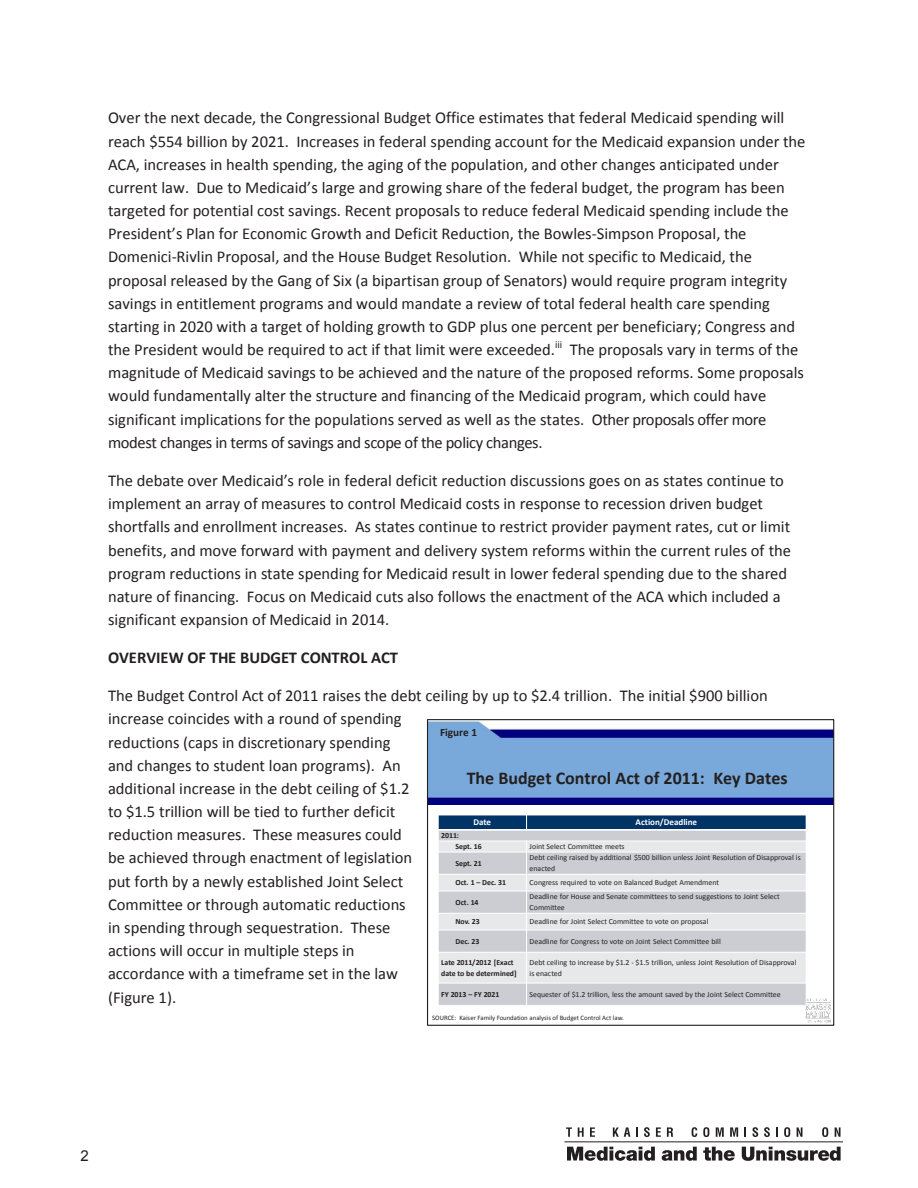
<style>
.page{position:relative;width:918px;height:1188px;background:#fff}
.page>*{position:absolute;margin:0;border:0;box-sizing:border-box;transform-origin:0 0}
.t1{font:700 18px "Calibri";color:#231f20}
.t2{font:16.5px/23.2px "Calibri";color:#231f20}
.t3{font:700 16.5px "Calibri";color:#231f20}
.t4{font:15px "Arial";color:#231f20}
.t5{font:700 11.25px "Calibri";letter-spacing:-.005em;color:#231f20}
.t6{font:10.5px "Calibri";color:#231f20}
.t7{font:700 9px "Calibri";color:#fff}
.t8{font:700 7.95px "Calibri";letter-spacing:-.005em;color:#231f20}
.t9{font:7.8px/10.9px "Calibri";letter-spacing:-.005em;color:#231f20}
.t10{font:700 7.8px/11.1px "Calibri";letter-spacing:-.005em;color:#231f20}
.t11{font:6.75px "Calibri";letter-spacing:-.005em;color:#231f20}
</style>
<div class="page">
<svg style="left:566px;top:1127px;width:6px;height:10px"></svg>
<svg style="left:578px;top:1127px;width:6px;height:10px"></svg>
<svg style="left:590px;top:1127px;width:5px;height:10px"></svg>
<svg style="left:613px;top:1127px;width:17px;height:10px"></svg>
<svg style="left:636px;top:1127px;width:2px;height:10px"></svg>
<svg style="left:644px;top:1127px;width:6px;height:10px"></svg>
<svg style="left:656px;top:1127px;width:5px;height:10px"></svg>
<svg style="left:667px;top:1127px;width:6px;height:10px"></svg>
<svg style="left:692px;top:1127px;width:5px;height:10px"></svg>
<svg style="left:703px;top:1127px;width:6px;height:10px"></svg>
<svg style="left:716px;top:1127px;width:8px;height:10px"></svg>
<svg style="left:730px;top:1127px;width:8px;height:10px"></svg>
<svg style="left:753px;top:1127px;width:5px;height:10px"></svg>
<svg style="left:764px;top:1127px;width:6px;height:10px"></svg>
<svg style="left:776px;top:1127px;width:2px;height:10px"></svg>
<svg style="left:784px;top:1127px;width:6px;height:10px"></svg>
<svg style="left:797px;top:1127px;width:5px;height:10px"></svg>
<svg style="left:822px;top:1127px;width:6px;height:10px"></svg>
<svg style="left:835px;top:1127px;width:6px;height:10px"></svg>
<svg style="left:567px;top:1147px;width:88px;height:14px"></svg>
<svg style="left:662px;top:1147px;width:35px;height:14px"></svg>
<svg style="left:703px;top:1147px;width:32px;height:14px"></svg>
<svg style="left:742px;top:1147px;width:99px;height:14px"></svg>
<hr style="left:564px;top:1141px;width:279px;height:1px;background:#231f20">
<img style="left:429px;top:721px;width:403px;height:84px">
<img style="left:806px;top:998px;width:24px;height:24px">
<div style="left:804px;top:996px;width:28px;height:28px;border:1px solid #fff"></div>
<div style="left:438px;top:815px;width:89px;height:15px;background:#003466"></div>
<div style="left:527px;top:815px;width:279px;height:15px;background:#003466"></div>
<div style="left:438px;top:830px;width:368px;height:11px;background:#cbcdd3"></div>
<div style="left:438px;top:841px;width:89px;height:11px;background:#e7e8ea"></div>
<div style="left:527px;top:841px;width:279px;height:11px;background:#e7e8ea"></div>
<div style="left:438px;top:852px;width:89px;height:22px;background:#cbcdd3"></div>
<div style="left:527px;top:852px;width:279px;height:22px;background:#cbcdd3"></div>
<div style="left:438px;top:874px;width:89px;height:17px;background:#e7e8ea"></div>
<div style="left:527px;top:874px;width:279px;height:17px;background:#e7e8ea"></div>
<div style="left:438px;top:891px;width:89px;height:22px;background:#cbcdd3"></div>
<div style="left:527px;top:891px;width:279px;height:22px;background:#cbcdd3"></div>
<div style="left:438px;top:913px;width:89px;height:17px;background:#e7e8ea"></div>
<div style="left:527px;top:913px;width:279px;height:17px;background:#e7e8ea"></div>
<div style="left:438px;top:930px;width:89px;height:22px;background:#cbcdd3"></div>
<div style="left:527px;top:930px;width:279px;height:22px;background:#cbcdd3"></div>
<div style="left:438px;top:952px;width:89px;height:31px;background:#e7e8ea"></div>
<div style="left:527px;top:952px;width:279px;height:31px;background:#e7e8ea"></div>
<div style="left:438px;top:983px;width:89px;height:22px;background:#cbcdd3"></div>
<div style="left:527px;top:983px;width:279px;height:22px;background:#cbcdd3"></div>
<svg style="left:526px;top:816px;width:1px;height:13px"></svg>
<hr style="left:526px;top:841px;width:1px;height:165px;background:#fff">
<hr style="left:438px;top:829px;width:368px;height:2px;background:#fff">
<hr style="left:438px;top:841px;width:368px;height:1px;background:#fff">
<hr style="left:438px;top:852px;width:368px;height:1px;background:#fff">
<hr style="left:438px;top:874px;width:368px;height:1px;background:#fff">
<hr style="left:438px;top:891px;width:368px;height:1px;background:#fff">
<hr style="left:438px;top:913px;width:368px;height:1px;background:#fff">
<hr style="left:438px;top:930px;width:368px;height:1px;background:#fff">
<hr style="left:438px;top:952px;width:368px;height:1px;background:#fff">
<hr style="left:438px;top:983px;width:368px;height:1px;background:#fff">
<hr style="left:438px;top:815px;width:1px;height:191px;background:#fff">
<hr style="left:806px;top:815px;width:1px;height:191px;background:#fff">
<hr style="left:438px;top:815px;width:368px;height:1px;background:#fff">
<hr style="left:438px;top:1005px;width:368px;height:1px;background:#fff">
<div style="left:427px;top:719px;width:407px;height:307px;border:1px solid #231f20"></div>
<p class="t2" style="left:108px;top:107px;width:699px">Over the next decade, the Congressional Budget Office estimates that federal Medicaid spending will reach $554 billion by 2021. Increases in federal spending account for the Medicaid expansion under the ACA, increases in health spending, the aging of the population, and other changes anticipated under current law. Due to Medicaid’s large and growing share of the federal budget, the program has been targeted for potential cost savings. Recent proposals to reduce federal Medicaid spending include the President’s Plan for Economic Growth and Deficit Reduction, the Bowles-Simpson Proposal, the Domenici-Rivlin Proposal, and the House Budget Resolution. While not specific to Medicaid, the proposal released by the Gang of Six (a bipartisan group of Senators) would require program integrity savings in entitlement programs and would mandate a review of total federal health care spending starting in 2020 with a target of holding growth to GDP plus one percent per beneficiary; Congress and the President would be required to act if that limit were exceeded.</p>
<p class="t6" style="left:555px;top:337px;width:9px">iii</p>
<p class="t2" style="left:108px;top:338px;width:698px;text-indent:462px">The proposals vary in terms of the magnitude of Medicaid savings to be achieved and the nature of the proposed reforms. Some proposals would fundamentally alter the structure and financing of the Medicaid program, which could have significant implications for the populations served as well as the states. Other proposals offer more modest changes in terms of savings and scope of the policy changes.</p>
<p class="t2" style="left:108px;top:469px;width:685px">The debate over Medicaid’s role in federal deficit reduction discussions goes on as states continue to implement an array of measures to control Medicaid costs in response to recession driven budget shortfalls and enrollment increases. As states continue to restrict provider payment rates, cut or limit benefits, and move forward with payment and delivery system reforms within the current rules of the program reductions in state spending for Medicaid result in lower federal spending due to the shared nature of financing. Focus on Medicaid cuts also follows the enactment of the ACA which included a significant expansion of Medicaid in 2014.</p>
<p class="t3" style="left:108px;top:647px;width:291px">OVERVIEW OF THE BUDGET CONTROL ACT</p>
<p class="t2" style="left:108px;top:684px;width:661px">The Budget Control Act of 2011 raises the debt ceiling by up to $2.4 trillion. The initial $900 billion increase coincides with a round of spending<br>reductions (caps in discretionary spending<br>and changes to student loan programs). An<br>additional increase in the debt ceiling of $1.2<br>to $1.5 trillion will be tied to further deficit<br>reduction measures. These measures could<br>be achieved through enactment of legislation<br>put forth by a newly established Joint Select<br>Committee or through automatic reductions<br>in spending through sequestration. These<br>actions will occur in multiple steps in<br>accordance with a timeframe set in the law<br>(Figure 1).</p>
<p class="t5" style="left:440px;top:725px;width:39px">Figure 1</p>
<p class="t1" style="left:467px;top:766px;width:322px">The Budget Control Act of 2011: Key Dates</p>
<p class="t7" style="left:474px;top:817px;width:19px">Date</p>
<p class="t7" style="left:636px;top:817px;width:63px">Action/Deadline</p>
<p class="t10" style="left:455px;top:830px;width:28px;text-indent:-14px">2011:<br>Sept. 16</p>
<p class="t9" style="left:530px;top:841px;width:97px">Joint Select Committee meets</p>
<p class="t8" style="left:455px;top:858px;width:28px">Sept. 21</p>
<p class="t9" style="left:530px;top:852px;width:273px">Debt ceiling raised by additional $500 billion unless Joint Resolution of Disapproval is enacted</p>
<p class="t10" style="left:455px;top:877px;width:52px">Oct. 1 – Dec. 31</p>
<p class="t9" style="left:530px;top:877px;width:191px">Congress required to vote on Balanced Budget Amendment</p>
<p class="t10" style="left:455px;top:897px;width:25px">Oct. 14</p>
<p class="t9" style="left:530px;top:891px;width:252px">Deadline for House and Senate committees to send suggestions to Joint Select<br>Committee</p>
<p class="t10" style="left:455px;top:916px;width:26px">Nov. 23</p>
<p class="t9" style="left:530px;top:916px;width:180px">Deadline for Joint Select Committee to vote on proposal</p>
<p class="t10" style="left:455px;top:936px;width:25px">Dec. 23</p>
<p class="t9" style="left:530px;top:936px;width:193px">Deadline for Congress to vote on Joint Select Committee bill</p>
<p class="t10" style="left:441px;top:957px;width:77px">Late 2011/2012 [Exact date to be determined]</p>
<p class="t9" style="left:530px;top:957px;width:268px">Debt ceiling to increase by $1.2 - $1.5 trillion, unless Joint Resolution of Disapproval is enacted</p>
<p class="t10" style="left:441px;top:989px;width:60px">FY 2013 – FY 2021</p>
<p class="t9" style="left:530px;top:989px;width:253px">Sequester of $1.2 trillion, less the amount saved by the Joint Select Committee</p>
<p class="t11" style="left:432px;top:1013px;width:193px">SOURCE: Kaiser Family Foundation analysis of Budget Control Act law.</p>
<p class="t4" style="left:80px;top:1146px;width:10px">2</p>
</div>
